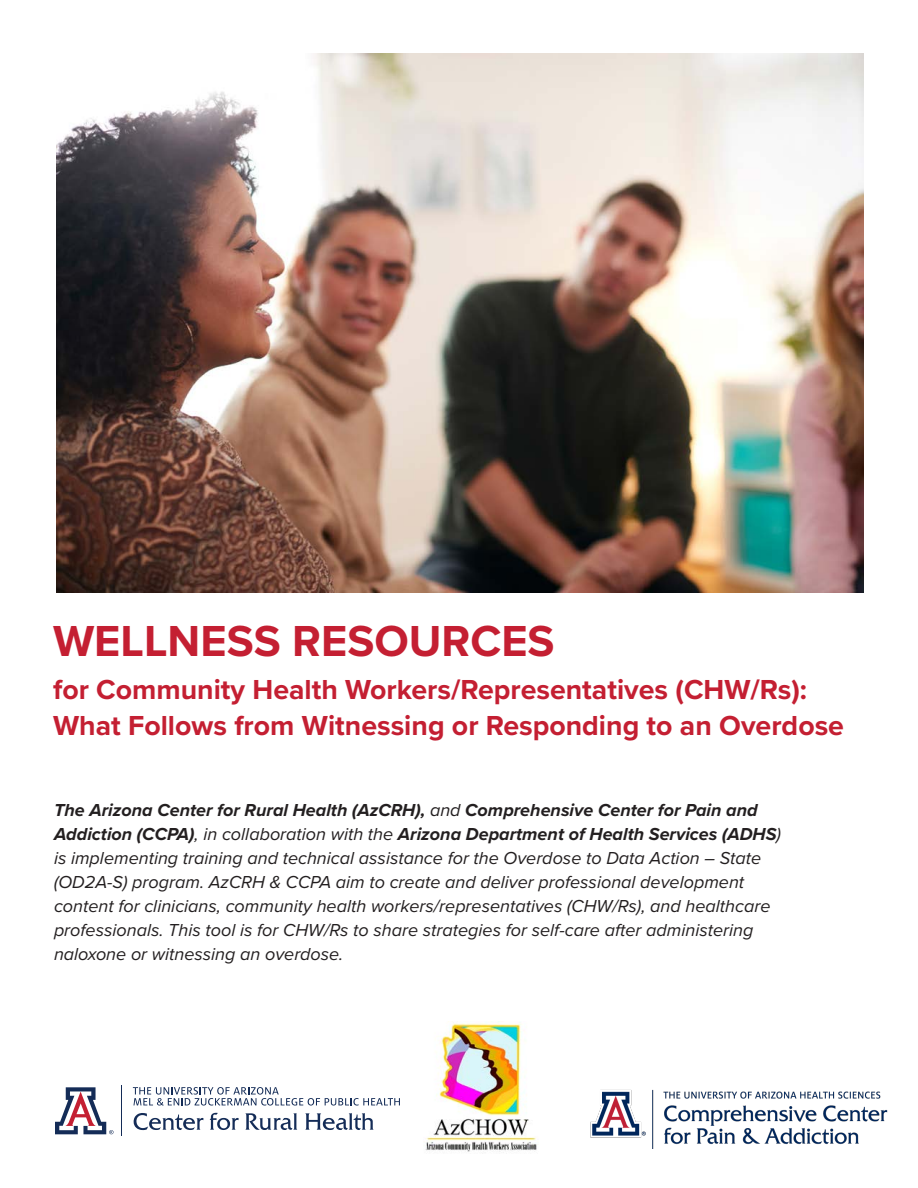
<style>
.page{position:relative;width:918px;height:1188px;background:#fff}
.page>*{position:absolute;margin:0;border:0;box-sizing:border-box;transform-origin:0 0}
.body{font:700 45px "Proxima Nova";color:#c41f32}
.body-2{font:700 28.5px "Proxima Nova";color:#c41f32}
.body-3{font:italic 18px/24px "Proxima Nova";color:#231f20}
.s1{font-weight:700}
</style>
<div class="page">
<svg style="left:55px;top:1087px;width:58px;height:48px"></svg>
<hr style="left:121px;top:1085px;width:1px;height:51px;background:#142c57">
<svg style="left:133px;top:1087px;width:267px;height:19px"></svg>
<svg style="left:134px;top:1113px;width:69px;height:17px"></svg>
<svg style="left:210px;top:1113px;width:29px;height:17px"></svg>
<svg style="left:245px;top:1113px;width:52px;height:17px"></svg>
<svg style="left:305px;top:1113px;width:69px;height:17px"></svg>
<img style="left:590px;top:1090px;width:297px;height:59px">
<img style="left:56px;top:54px;width:808px;height:538px">
<img style="left:425px;top:1021px;width:112px;height:131px">
<p class="body" style="left:53px;top:607px;width:503px">WELLNESS RESOURCES</p>
<p class="body-2" style="left:53px;top:668px;width:756px">for Community Health Workers/Representatives (CHW/Rs):</p>
<p class="body-2" style="left:53px;top:704px;width:793px">What Follows from Witnessing or Responding to an Overdose</p>
<p class="body-3" style="left:54px;top:797px;width:729px"><span class="s1">The Arizona Center for Rural Health (AzCRH),</span> and <span class="s1">Comprehensive Center for Pain and Addiction (CCPA)</span>, in collaboration with the <span class="s1">Arizona Department of Health Services (ADHS</span>) is implementing training and technical assistance for the Overdose to Data Action – State (OD2A-S) program. AzCRH &amp; CCPA aim to create and deliver professional development content for clinicians, community health workers/representatives (CHW/Rs), and healthcare professionals. This tool is for CHW/Rs to share strategies for self-care after administering naloxone or witnessing an overdose.</p>
</div>
